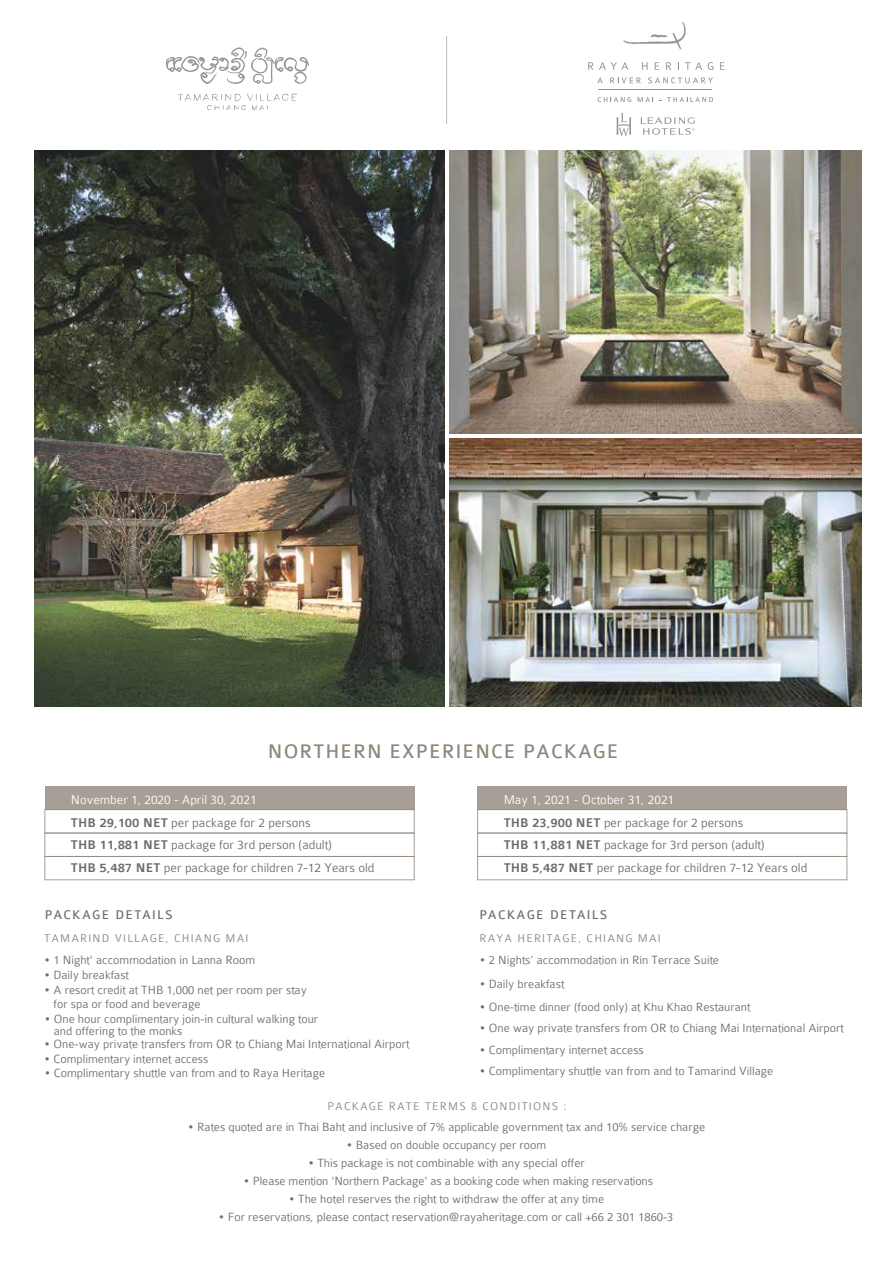
<style>
.page{position:relative;width:893px;height:1263px;background:#fff}
.page>*{position:absolute;margin:0;border:0;box-sizing:border-box;transform-origin:0 0}
.t1{font:21px "Colaborate";letter-spacing:.05em;color:#91867b}
.t2{font:300 13.5px/22.5px "Colaborate";color:#6c6c6f}
.t3{font:13.5px "Colaborate";letter-spacing:.1em;color:#6d6e71}
.t4{font:300 12.75px/13.5px "Colaborate";color:#6d6e71}
.t5{font:300 12px "Colaborate";letter-spacing:.1em;color:#91867b}
.s1{color:#fff}
.s2{font-weight:500}
</style>
<div class="page">
<hr style="left:446px;top:36px;width:1px;height:88px;background:#bcbec0">
<img style="left:450px;top:439px;width:411px;height:267px">
<img style="left:450px;top:151px;width:411px;height:282px">
<img style="left:34px;top:151px;width:410px;height:555px">
<svg style="left:178px;top:93px;width:119px;height:18px"></svg>
<svg style="left:166px;top:47px;width:143px;height:37px"></svg>
<svg style="left:616px;top:113px;width:15px;height:23px"></svg>
<svg style="left:641px;top:117px;width:54px;height:18px"></svg>
<svg style="left:624px;top:21px;width:62px;height:29px"></svg>
<svg style="left:588px;top:62px;width:40px;height:8px"></svg>
<svg style="left:642px;top:62px;width:6px;height:8px"></svg>
<svg style="left:655px;top:62px;width:4px;height:8px"></svg>
<svg style="left:666px;top:62px;width:5px;height:8px"></svg>
<svg style="left:685px;top:62px;width:17px;height:8px"></svg>
<svg style="left:708px;top:62px;width:5px;height:8px"></svg>
<svg style="left:720px;top:62px;width:4px;height:8px"></svg>
<svg style="left:597px;top:78px;width:6px;height:5px"></svg>
<svg style="left:610px;top:78px;width:31px;height:5px"></svg>
<svg style="left:648px;top:77px;width:65px;height:6px"></svg>
<svg style="left:598px;top:97px;width:33px;height:5px"></svg>
<svg style="left:638px;top:97px;width:15px;height:5px"></svg>
<svg style="left:667px;top:97px;width:46px;height:5px"></svg>
<hr style="left:598px;top:90px;width:113px;height:1px;background:#939598">
<div style="left:45px;top:786px;width:369px;height:24px;background:#a79e95"></div>
<div style="left:45px;top:809px;width:369px;height:24px;border:1px solid #91867b"></div>
<div style="left:45px;top:833px;width:369px;height:24px;border:1px solid #91867b"></div>
<div style="left:45px;top:856px;width:369px;height:24px;border:1px solid #91867b"></div>
<div style="left:478px;top:786px;width:369px;height:24px;background:#a79e95"></div>
<div style="left:477px;top:809px;width:370px;height:24px;border:1px solid #91867b"></div>
<div style="left:477px;top:833px;width:370px;height:24px;border:1px solid #91867b"></div>
<div style="left:477px;top:856px;width:370px;height:24px;border:1px solid #91867b"></div>
<h1 class="t1" style="left:268px;top:740px;width:352px">NORTHERN EXPERIENCE PACKAGE</h1>
<p class="t2" style="left:71px;top:788px;width:305px"><span class="s1">November 1, 2020 - April 30, 2021<br></span><span class="s2">THB 29,100 NET</span> per package for 2 persons<br><span class="s2">THB 11,881 NET</span> package for 3rd person (adult)<br><span class="s2">THB 5,487 NET</span> per package for children 7-12 Years old</p>
<p class="t2" style="left:504px;top:788px;width:305px"><span class="s1">May 1, 2021 - October 31, 2021<br></span><span class="s2">THB 23,900 NET</span> per package for 2 persons<br><span class="s2">THB 11,881 NET</span> package for 3rd person (adult)<br><span class="s2">THB 5,487 NET</span> per package for children 7-12 Years old</p>
<p class="t3" style="left:45px;top:908px;width:129px">PACKAGE DETAILS</p>
<p class="t3" style="left:479px;top:908px;width:129px">PACKAGE DETAILS</p>
<p class="t5" style="left:44px;top:932px;width:206px">TAMARIND VILLAGE, CHIANG MAI</p>
<p class="t4" style="left:44px;top:953px;width:213px">• 1 Night' accommodation in Lanna Room</p>
<p class="t4" style="left:44px;top:968px;width:86px">• Daily breakfast</p>
<p class="t4" style="left:53px;top:983px;width:255px;text-indent:-9px">• A resort credit at THB 1,000 net per room per stay for spa or food and beverage</p>
<p class="t4" style="left:44px;top:1037px;width:367px">• One-way private transfers from OR to Chiang Mai International Airport</p>
<p class="t4" style="left:44px;top:1052px;width:166px">• Complimentary internet access</p>
<p class="t4" style="left:44px;top:1066px;width:282px">• Complimentary shuttle van from and to Raya Heritage</p>
<p class="t4" style="left:54px;top:1012px;width:266px;line-height:12.3px;text-indent:-9px">• One hour complimentary join-in cultural walking tour and offering to the monks</p>
<p class="t5" style="left:480px;top:932px;width:183px">RAYA HERITAGE, CHIANG MAI</p>
<p class="t4" style="left:480px;top:953px;width:241px">• 2 Nights’ accommodation in Rin Terrace Suite</p>
<p class="t4" style="left:480px;top:977px;width:86px">• Daily breakfast</p>
<p class="t4" style="left:480px;top:1000px;width:272px">• One-time dinner (food only) at Khu Khao Restaurant</p>
<p class="t4" style="left:480px;top:1021px;width:366px">• One way private transfers from OR to Chiang Mai International Airport</p>
<p class="t4" style="left:480px;top:1043px;width:166px">• Complimentary internet access</p>
<p class="t4" style="left:479px;top:1064px;width:295px">• Complimentary shuttle van from and to Tamarind Village</p>
<p class="t5" style="left:327px;top:1100px;width:241px">PACKAGE RATE TERMS &amp; CONDITIONS :</p>
<p class="t4" style="left:188px;top:1120px;width:519px">• Rates quoted are in Thai Baht and inclusive of 7% applicable government tax and 10% service charge</p>
<p class="t4" style="left:347px;top:1138px;width:201px">• Based on double occupancy per room</p>
<p class="t4" style="left:308px;top:1156px;width:278px">• This package is not combinable with any special offer</p>
<p class="t4" style="left:244px;top:1174px;width:411px">• Please mention 'Northern Package' as a booking code when making reservations</p>
<p class="t4" style="left:289px;top:1192px;width:317px">• The hotel reserves the right to withdraw the offer at any time</p>
<p class="t4" style="left:219px;top:1210px;width:456px">• For reservations, please contact reservation@rayaheritage.com or call +66 2 301 1860-3</p>
</div>
